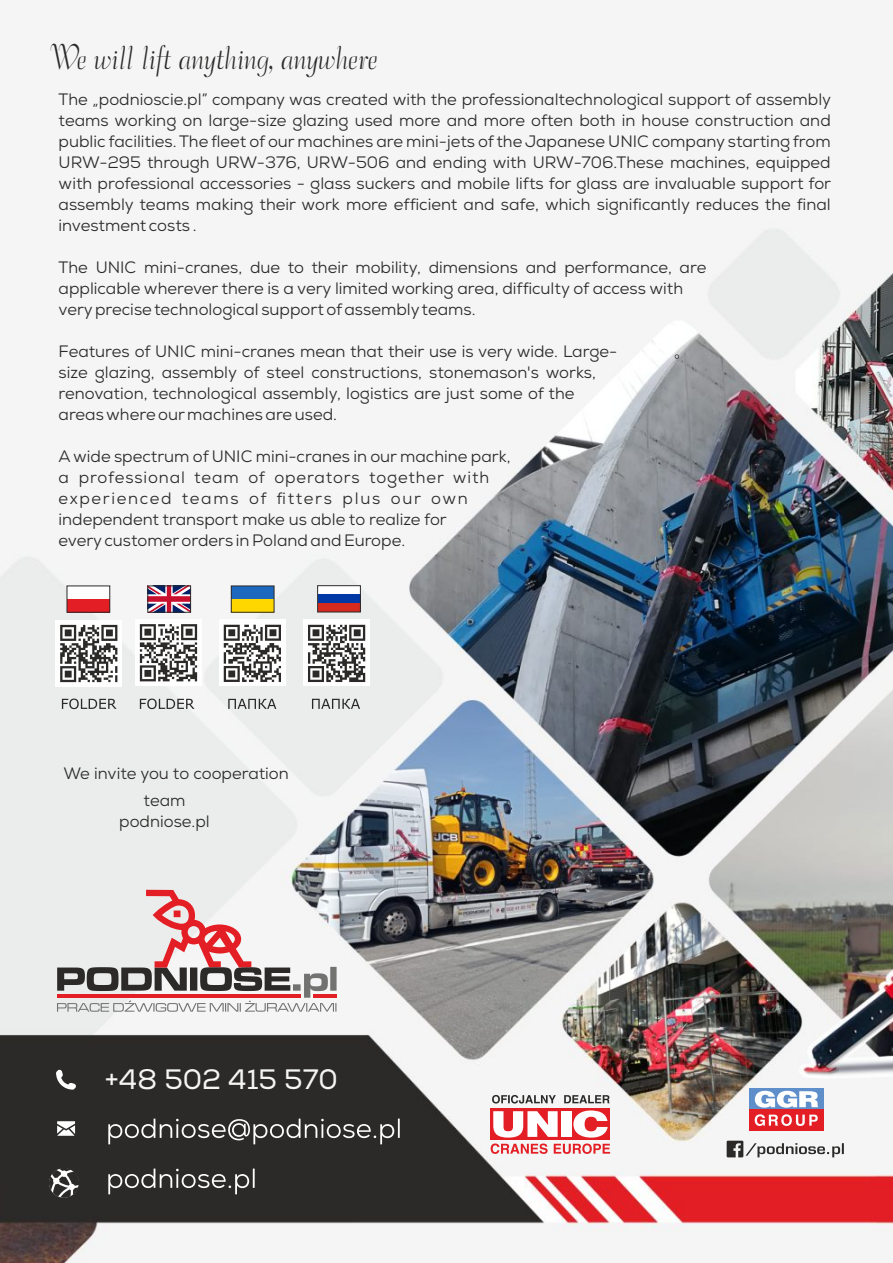
<style>
.page{position:relative;width:893px;height:1263px;background:#fff}
.page>*{position:absolute;margin:0;border:0;box-sizing:border-box;transform-origin:0 0}
.t1{font:31.05px "Ballroom Tango";color:#2b2a29}
.t2{font:28.05px "Nexa";color:#f5f5f5}
.t3{font:16.5px/21px "Nexa";color:#2b2a29}
</style>
<div class="page">
<img style="left:0;top:222px;width:893px;height:1041px">
<svg style="left:675px;top:354px;width:4px;height:5px"></svg>
<div style="left:303px;top:619px;width:67px;height:67px;background:#fefefe"></div>
<div style="left:219px;top:619px;width:67px;height:67px;background:#fefefe"></div>
<div style="left:56px;top:620px;width:66px;height:67px;background:#fefefe"></div>
<div style="left:135px;top:619px;width:67px;height:67px;background:#fefefe"></div>
<svg style="left:60px;top:625px;width:57px;height:57px"></svg>
<svg style="left:140px;top:624px;width:57px;height:57px"></svg>
<svg style="left:224px;top:625px;width:57px;height:57px"></svg>
<svg style="left:308px;top:625px;width:57px;height:57px"></svg>
<img style="left:149px;top:587px;width:40px;height:24px">
<div style="left:318px;top:586px;width:42px;height:13px;background:#fff"></div>
<div style="left:318px;top:599px;width:42px;height:13px;background:#d52b1e"></div>
<div style="left:318px;top:594px;width:42px;height:9px;background:#0039a6"></div>
<div style="left:231px;top:586px;width:43px;height:13px;background:#1b68be"></div>
<div style="left:231px;top:599px;width:43px;height:13px;background:#ffd700"></div>
<div style="left:67px;top:586px;width:43px;height:13px;background:#fefefe"></div>
<div style="left:67px;top:599px;width:43px;height:13px;background:#e31e24"></div>
<div style="left:67px;top:585px;width:43px;height:28px;border:1px solid #2b2a29"></div>
<div style="left:317px;top:585px;width:44px;height:27px;border:1px solid #2b2a29"></div>
<div style="left:231px;top:585px;width:43px;height:28px;border:1px solid #2b2a29"></div>
<div style="left:147px;top:585px;width:44px;height:28px;border:1px solid #2b2a29"></div>
<svg style="left:62px;top:698px;width:55px;height:11px"></svg>
<svg style="left:140px;top:698px;width:54px;height:11px"></svg>
<svg style="left:228px;top:699px;width:48px;height:10px"></svg>
<svg style="left:312px;top:699px;width:48px;height:10px"></svg>
<svg style="left:57px;top:890px;width:280px;height:122px"></svg>
<hr style="left:313px;top:994px;width:24px;height:3px;background:#e31e24">
<hr style="left:57px;top:994px;width:243px;height:3px;background:#e31e24">
<svg style="left:727px;top:1141px;width:117px;height:16px"></svg>
<div style="left:749px;top:1088px;width:74px;height:22px;background:#5e8fca"></div>
<svg style="left:755px;top:1091px;width:63px;height:17px"></svg>
<div style="left:749px;top:1109px;width:74px;height:21px;background:#e31e24"></div>
<svg style="left:755px;top:1114px;width:63px;height:12px"></svg>
<svg style="left:492px;top:1095px;width:117px;height:8px"></svg>
<div style="left:490px;top:1108px;width:120px;height:31px;background:#e31e24"></div>
<svg style="left:493px;top:1111px;width:65px;height:26px"></svg>
<div style="left:561px;top:1111px;width:11px;height:26px;background:#fefefe"></div>
<svg style="left:573px;top:1110px;width:35px;height:27px"></svg>
<svg style="left:491px;top:1143px;width:119px;height:11px"></svg>
<div style="left:48px;top:1062px;width:36px;height:35px;background:#2b2a29;border-radius:50%"></div>
<svg style="left:48px;top:1111px;width:36px;height:35px"></svg>
<svg style="left:56px;top:1069px;width:20px;height:21px"></svg>
<svg style="left:49px;top:1168px;width:30px;height:30px"></svg>
<svg style="left:108px;top:1118px;width:292px;height:26px;background:#52514f"></svg>
<svg style="left:108px;top:1168px;width:147px;height:26px;background:#50504e"></svg>
<h1 class="t1" style="left:49px;top:47px;width:329px">We will lift anything, anywhere</h1>
<p class="t3" style="left:59px;top:90px;width:774px;text-align:justify">The „podnioscie.pl” company was created with the professionaltechnological support of assembly teams working on large-size glazing used more and more often both in house construction and public facilities. The fleet of our machines are mini-jets ofthe Japanese UNIC company starting from URW-295 through URW-376, URW-506 and ending with URW-706.These machines, equipped with professional accessories - glass suckers and mobile lifts for glass are invaluable support for assembly teams making their work more efficient and safe, which significantly reduces the final investment costs .</p>
<p class="t3" style="left:59px;top:258px;width:649px">The UNIC mini-cranes, due to their mobility, dimensions and performance, are applicable wherever there is a very limited working area, difficulty of access with veryprecise technological support ofassemblyteams.</p>
<p class="t3" style="left:59px;top:342px;width:560px">Features of UNIC mini-cranes mean that their use is very wide. Large&shy;size glazing, assembly of steel constructions, stonemason's works, renovation, technological assembly, logistics are just some of the areas where ourmachines are used.</p>
<p class="t3" style="left:59px;top:448px;width:453px">A wide spectrum of UNIC mini-cranes in our machine park, a professional team of operators together with experienced teams of fitters plus our own independent transport make us able to realize for everycustomerorders in Poland and Europe.</p>
<p class="t3" style="left:144px;top:762px;width:147px;line-height:26.7px;text-indent:-80px">We invite you to cooperation team</p>
<p class="t3" style="left:119px;top:812px;width:92px">podniose.pl</p>
<h2 class="t2" style="left:105px;top:1068px;width:234px">+48 502 415 570</h2>
</div>
